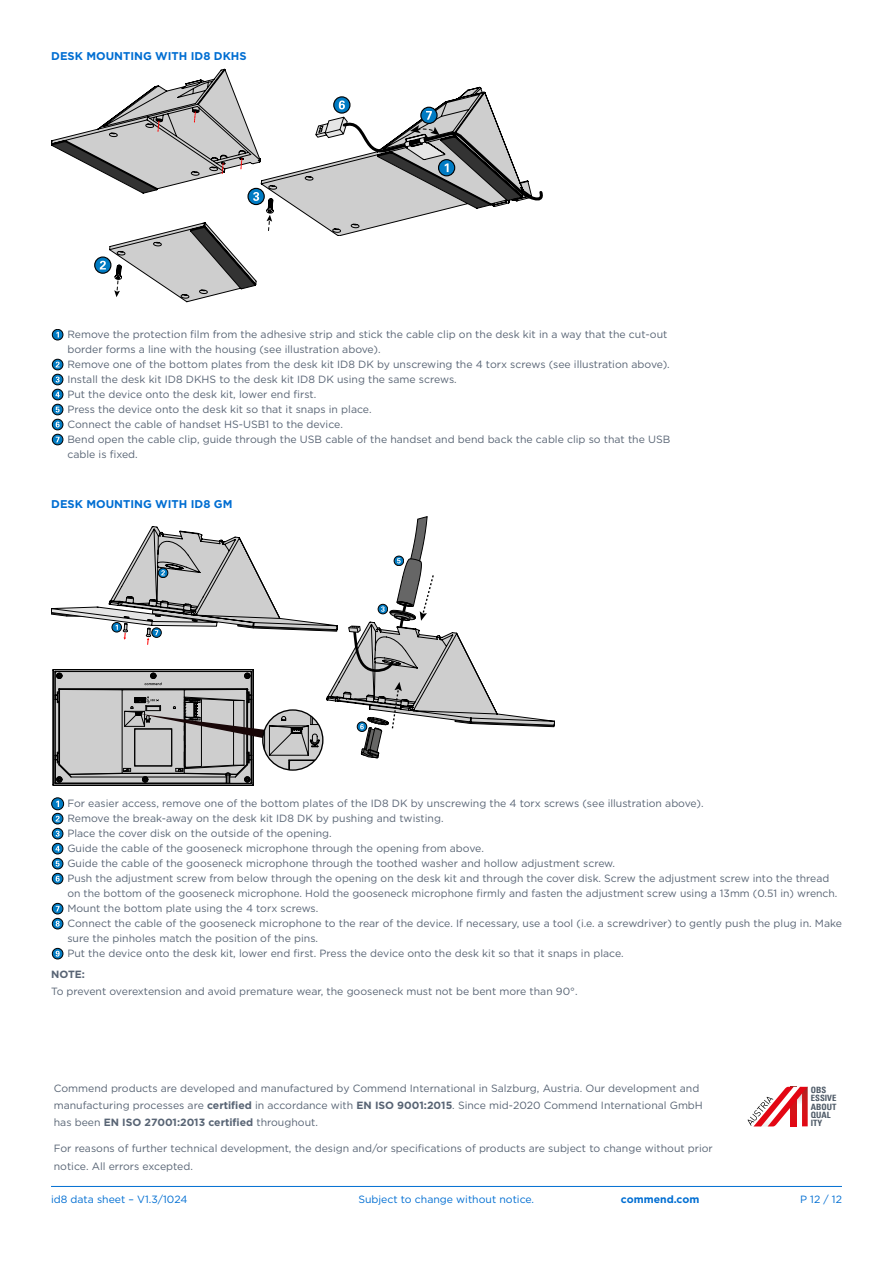
<style>
.page{position:relative;width:893px;height:1263px;background:#fff}
.page>*{position:absolute;margin:0;border:0;box-sizing:border-box;transform-origin:0 0}
.t1{font:700 11.25px "Gotham";color:#006ed2}
.t2{font:10.5px/15px "Gotham";color:#586474}
.t3{font:10.5px "Gotham";color:#006ed2}
.t4{font:700 10.5px "Gotham";color:#006ed2}
.t5{font:700 10.5px "Gotham";color:#586474}
.t6{font:8.7px/8.2px "Univers Com 67 Bold Cond";color:#4d5966}
.s1{font-weight:700}
</style>
<div class="page">
<hr style="left:51px;top:1186px;width:791px;height:1px;background:#006ed2">
<div style="left:52px;top:329px;width:11px;height:11px;background:#007bc3;border-radius:50%"></div>
<div style="left:52px;top:329px;width:11px;height:11px;border:1px solid #000;border-radius:50%"></div>
<svg style="left:56px;top:332px;width:3px;height:5px"></svg>
<svg style="left:52px;top:359px;width:11px;height:11px"></svg>
<div style="left:52px;top:359px;width:11px;height:11px;border:1px solid #000;border-radius:50%"></div>
<svg style="left:56px;top:362px;width:4px;height:5px"></svg>
<svg style="left:52px;top:374px;width:11px;height:11px"></svg>
<div style="left:52px;top:374px;width:11px;height:11px;border:1px solid #000;border-radius:50%"></div>
<svg style="left:56px;top:377px;width:4px;height:5px"></svg>
<svg style="left:52px;top:389px;width:11px;height:11px"></svg>
<div style="left:52px;top:389px;width:11px;height:11px;border:1px solid #000;border-radius:50%"></div>
<svg style="left:56px;top:392px;width:4px;height:5px"></svg>
<svg style="left:52px;top:404px;width:11px;height:11px"></svg>
<div style="left:52px;top:404px;width:11px;height:11px;border:1px solid #000;border-radius:50%"></div>
<svg style="left:56px;top:407px;width:4px;height:5px"></svg>
<svg style="left:52px;top:419px;width:11px;height:11px"></svg>
<div style="left:52px;top:419px;width:11px;height:11px;border:1px solid #000;border-radius:50%"></div>
<svg style="left:56px;top:422px;width:4px;height:5px"></svg>
<svg style="left:52px;top:434px;width:11px;height:11px"></svg>
<svg style="left:52px;top:434px;width:11px;height:11px"></svg>
<div style="left:52px;top:434px;width:11px;height:11px;border:1px solid #000;border-radius:50%"></div>
<svg style="left:56px;top:437px;width:4px;height:5px"></svg>
<svg style="left:52px;top:798px;width:12px;height:12px"></svg>
<div style="left:51px;top:797px;width:13px;height:13px;border:1px solid #000;border-radius:50%"></div>
<svg style="left:56px;top:801px;width:3px;height:6px"></svg>
<svg style="left:52px;top:813px;width:11px;height:11px"></svg>
<div style="left:52px;top:813px;width:11px;height:11px;border:1px solid #000;border-radius:50%"></div>
<svg style="left:56px;top:816px;width:4px;height:5px"></svg>
<svg style="left:52px;top:828px;width:11px;height:11px"></svg>
<div style="left:52px;top:828px;width:11px;height:11px;border:1px solid #000;border-radius:50%"></div>
<svg style="left:56px;top:831px;width:4px;height:5px"></svg>
<svg style="left:52px;top:843px;width:11px;height:11px"></svg>
<div style="left:52px;top:843px;width:11px;height:11px;border:1px solid #000;border-radius:50%"></div>
<svg style="left:56px;top:846px;width:4px;height:5px"></svg>
<svg style="left:52px;top:858px;width:11px;height:11px"></svg>
<div style="left:52px;top:858px;width:11px;height:11px;border:1px solid #000;border-radius:50%"></div>
<svg style="left:56px;top:861px;width:4px;height:5px"></svg>
<svg style="left:52px;top:873px;width:11px;height:11px"></svg>
<div style="left:52px;top:873px;width:11px;height:11px;border:1px solid #000;border-radius:50%"></div>
<svg style="left:56px;top:876px;width:4px;height:5px"></svg>
<svg style="left:52px;top:903px;width:11px;height:11px"></svg>
<div style="left:52px;top:903px;width:11px;height:11px;border:1px solid #000;border-radius:50%"></div>
<svg style="left:56px;top:906px;width:4px;height:5px"></svg>
<svg style="left:52px;top:918px;width:11px;height:11px"></svg>
<div style="left:52px;top:918px;width:11px;height:11px;border:1px solid #000;border-radius:50%"></div>
<svg style="left:56px;top:921px;width:4px;height:5px"></svg>
<svg style="left:52px;top:948px;width:11px;height:11px"></svg>
<div style="left:52px;top:948px;width:11px;height:11px;border:1px solid #000;border-radius:50%"></div>
<svg style="left:56px;top:951px;width:4px;height:5px"></svg>
<svg style="left:51px;top:517px;width:504px;height:269px"></svg>
<svg style="left:51px;top:69px;width:492px;height:233px"></svg>
<svg style="left:748px;top:1087px;width:60px;height:39px"></svg>
<p class="t1" style="left:51px;top:49px;width:197px">DESK MOUNTING WITH ID8 DKHS</p>
<p class="t2" style="left:67px;top:327px;width:604px">Remove the protection film from the adhesive strip and stick the cable clip on the desk kit in a way that the cut-out border forms a line with the housing (see illustration above).<br>Remove one of the bottom plates from the desk kit ID8 DK by unscrewing the 4 torx screws (see illustration above).<br>Install the desk kit ID8 DKHS to the desk kit ID8 DK using the same screws.<br>Put the device onto the desk kit, lower end first.<br>Press the device onto the desk kit so that it snaps in place.<br>Connect the cable of handset HS-USB1 to the device.<br>Bend open the cable clip, guide through the USB cable of the handset and bend back the cable clip so that the USB cable is fixed.</p>
<p class="t1" style="left:51px;top:497px;width:183px">DESK MOUNTING WITH ID8 GM</p>
<p class="t2" style="left:67px;top:796px;width:776px">For easier access, remove one of the bottom plates of the ID8 DK by unscrewing the 4 torx screws (see illustration above).<br>Remove the break-away on the desk kit ID8 DK by pushing and twisting.<br>Place the cover disk on the outside of the opening.<br>Guide the cable of the gooseneck microphone through the opening from above.<br>Guide the cable of the gooseneck microphone through the toothed washer and hollow adjustment screw.<br>Push the adjustment screw from below through the opening on the desk kit and through the cover disk. Screw the adjustment screw into the thread on the bottom of the gooseneck microphone. Hold the gooseneck microphone firmly and fasten the adjustment screw using a 13mm (0.51 in) wrench.<br>Mount the bottom plate using the 4 torx screws.<br>Connect the cable of the gooseneck microphone to the rear of the device. If necessary, use a tool (i.e. a screwdriver) to gently push the plug in. Make sure the pinholes match the position of the pins.<br>Put the device onto the desk kit, lower end first. Press the device onto the desk kit so that it snaps in place.</p>
<p class="t5" style="left:51px;top:967px;width:35px">NOTE:</p>
<p class="t2" style="left:51px;top:984px;width:528px">To prevent overextension and avoid premature wear, the gooseneck must not be bent more than 90°.</p>
<p class="t2" style="left:54px;top:1079px;width:651px;line-height:17.2px">Commend products are developed and manufactured by Commend International in Salzburg, Austria. Our development and manufacturing processes are <span class="s1">certified</span> in accordance with <span class="s1">EN ISO 9001:2015</span>. Since mid-2020 Commend International GmbH has been <span class="s1">EN ISO 27001:2013 certified</span> throughout.</p>
<p class="t2" style="left:54px;top:1140px;width:661px;line-height:17.2px">For reasons of further technical development, the design and/or specifications of products are subject to change without prior notice. All errors excepted.</p>
<p class="t6" style="left:811px;top:1086px;width:27px">OBS<br>ESSIVE<br>ABOUT<br>QUAL<br>ITY</p>
<p class="t3" style="left:51px;top:1193px;width:138px">id8 data sheet – V1.3/1024</p>
<p class="t3" style="left:358px;top:1193px;width:177px">Subject to change without notice.</p>
<p class="t4" style="left:621px;top:1193px;width:80px">commend.com</p>
<p class="t3" style="left:800px;top:1193px;width:43px">P 12 / 12</p>
</div>
